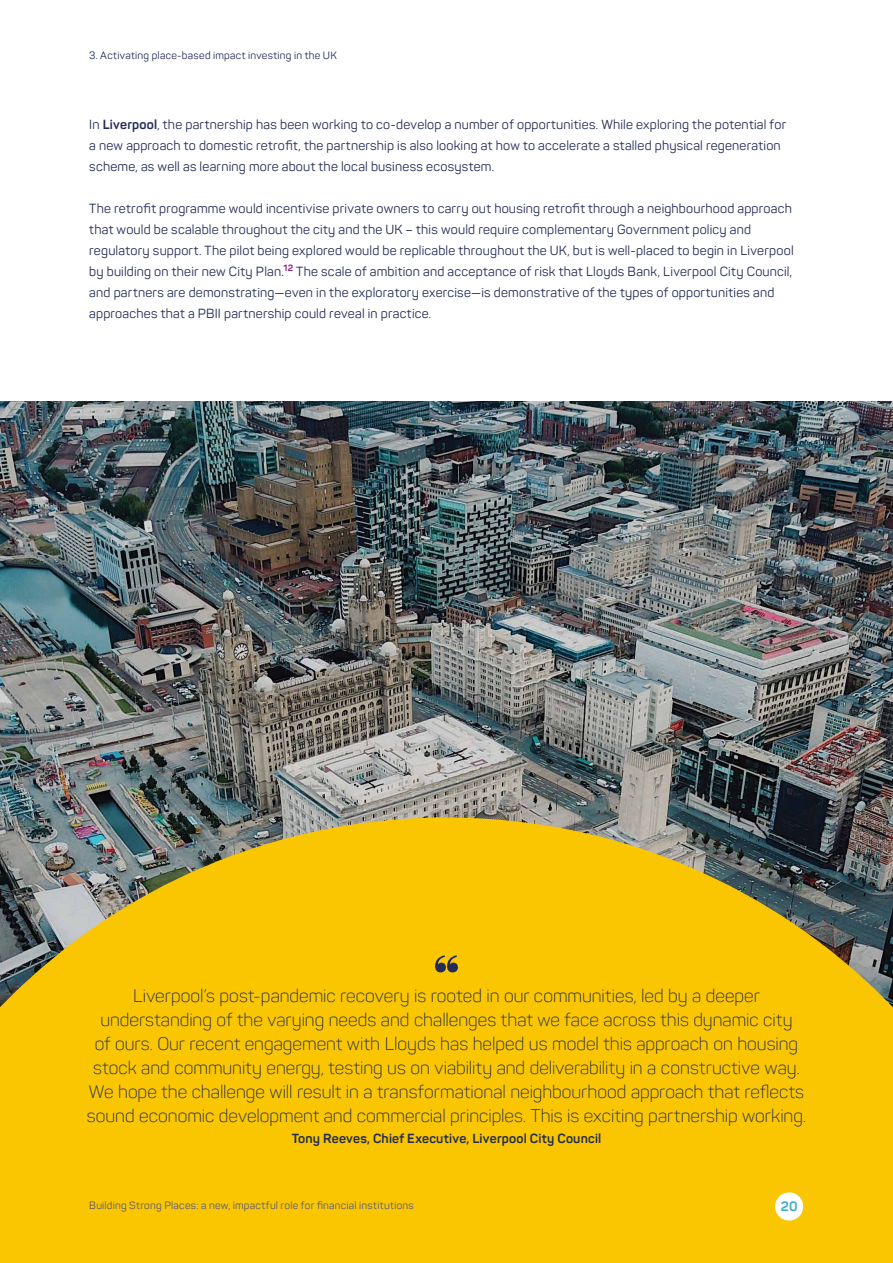
<style>
.page{position:relative;width:893px;height:1263px;background:#fff}
.page>*{position:absolute;margin:0;border:0;box-sizing:border-box;transform-origin:0 0}
.t1{font:900 60px "Eames Century Modern";color:#222c56}
.t2{font:300 18px/24px "Panton";color:#222c56;text-align:center}
.t3{font:700 13.5px "Panton";color:#3db0c8}
.t4{font:13.05px/21px "Panton";letter-spacing:.015em;color:#222c56}
.t5{font:700 13.05px "Panton";letter-spacing:.015em;color:#222c56}
.t6{font:10.5px "Panton";letter-spacing:.025em;color:#59577c}
.t7{font:10.5px "Panton";letter-spacing:.03em;color:#222c56}
.s1{font-weight:700}
</style>
<div class="page">
<img style="left:0;top:402px;width:893px;height:415px">
<svg style="left:0;top:817px;width:893px;height:446px;background:#e5b910"></svg>
<div style="left:775px;top:1192px;width:28px;height:28px;background:#fff;border-radius:50%"></div>
<p class="t7" style="left:89px;top:49px;width:249px">3. Activating place-based impact investing in the UK</p>
<p class="t4" style="left:89px;top:114px;width:698px">In <span class="s1">Liverpool</span>, the partnership has been working to co-develop a number of opportunities. While exploring the potential for a new approach to domestic retrofit, the partnership is also looking at how to accelerate a stalled physical regeneration scheme, as well as learning more about the local business ecosystem.</p>
<p class="t4" style="left:89px;top:198px;width:706px">The retrofit programme would incentivise private owners to carry out housing retrofit through a neighbourhood approach that would be scalable throughout the city and the UK – this would require complementary Government policy and regulatory support. The pilot being explored would be replicable throughout the UK, but is well-placed to begin in Liverpool by building on their new City Plan.<sup>12</sup> The scale of ambition and acceptance of risk that Lloyds Bank, Liverpool City Council, and partners are demonstrating—even in the exploratory exercise—is demonstrative of the types of opportunities and approaches that a PBII partnership could reveal in practice.</p>
<h1 class="t1" style="left:433px;top:931px;width:29px">“</h1>
<h2 class="t2" style="left:133px;top:984px;width:628px">Liverpool’s post-pandemic recovery is rooted in our communities, led by a deeper</h2>
<p class="t2" style="left:87px;top:1008px;width:721px">understanding of the varying needs and challenges that we face across this dynamic city<br>of ours. Our recent engagement with Lloyds has helped us model this approach on housing stock and community energy, testing us on viability and deliverability in a constructive way.<br>We hope the challenge will result in a transformational neighbourhood approach that reflects sound economic development and commercial principles. This is exciting partnership working.</p>
<p class="t5" style="left:292px;top:1130px;width:311px">Tony Reeves, Chief Executive, Liverpool City Council</p>
<p class="t6" style="left:89px;top:1199px;width:326px">Building Strong Places: a new, impactful role for financial institutions</p>
<p class="t3" style="left:781px;top:1197px;width:18px">20</p>
</div>
